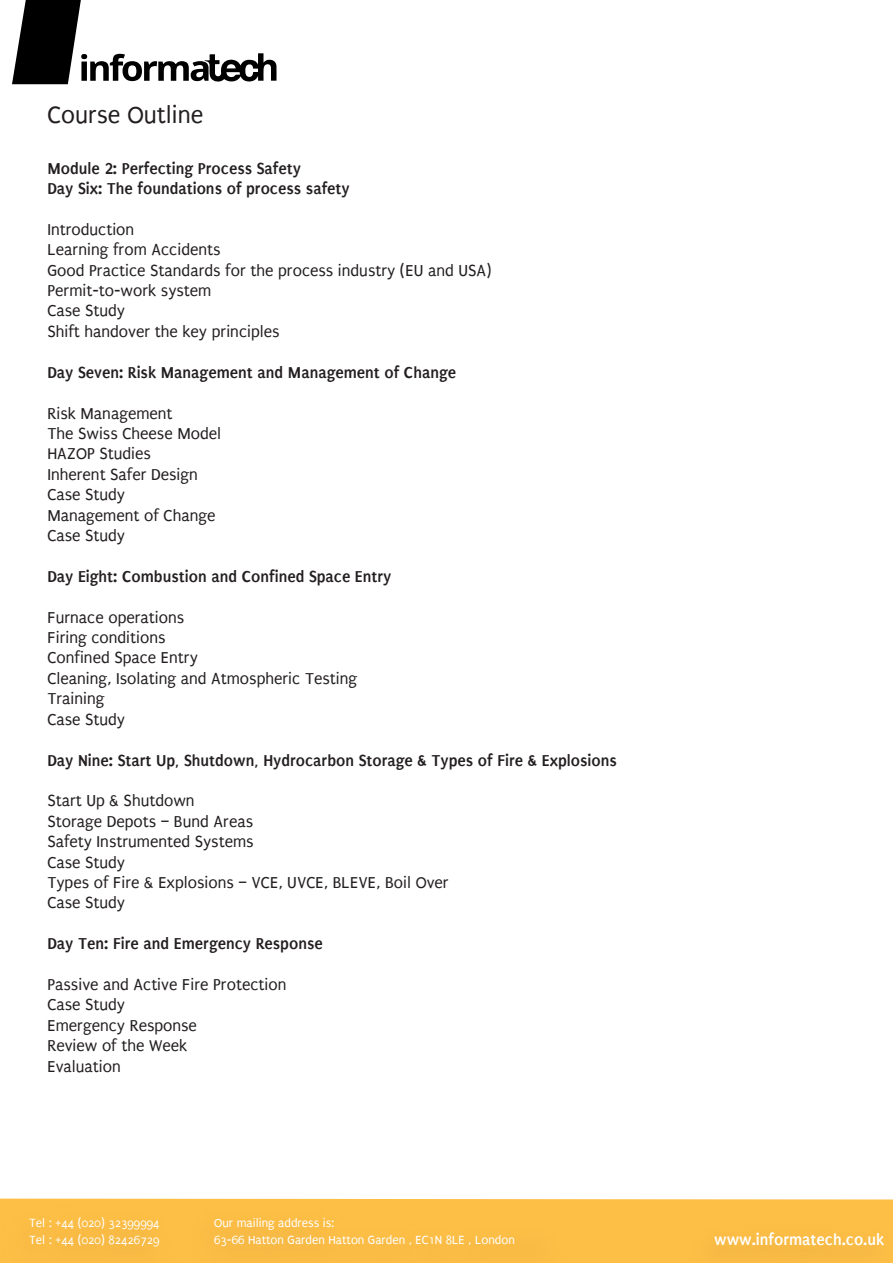
<style>
.page{position:relative;width:893px;height:1263px;background:#fff}
.page>*{position:absolute;margin:0;border:0;box-sizing:border-box;transform-origin:0 0}
.t1{font:25.5px "Puritan";color:#231f20}
.t2{font:16.95px/20.4px "Puritan";color:#231f20}
.t3{font:700 16.95px/20.4px "Puritan";color:#231f20}
.t4{font:700 16.95px "Puritan";color:#fff}
.t5{font:12.75px/17px "Puritan";color:#fff}
</style>
<div class="page">
<div style="left:601px;top:1199px;width:292px;height:64px;background:#febf46"></div>
<div style="left:0;top:1198px;width:179px;height:65px;background:#fcbd45"></div>
<div style="left:179px;top:1198px;width:422px;height:65px;background:#fdbe45"></div>
<div style="left:679px;top:1212px;width:214px;height:51px;background:#fcbd45"></div>
<svg style="left:12px;top:0;width:265px;height:84px"></svg>
<h1 class="t1" style="left:47px;top:101px;width:157px">Course Outline</h1>
<p class="t3" style="left:47px;top:158px;width:304px">Module 2: Perfecting Process Safety<br>Day Six: The foundations of process safety</p>
<p class="t2" style="left:47px;top:219px;width:445px">Introduction<br>Learning from Accidents<br>Good Practice Standards for the process industry (EU and USA)<br>Permit-to-work system<br>Case Study<br>Shift handover the key principles</p>
<p class="t3" style="left:47px;top:362px;width:410px">Day Seven: Risk Management and Management of Change</p>
<p class="t2" style="left:47px;top:403px;width:175px">Risk Management<br>The Swiss Cheese Model<br>HAZOP Studies<br>Inherent Safer Design<br>Case Study<br>Management of Change<br>Case Study</p>
<p class="t3" style="left:47px;top:566px;width:345px">Day Eight: Combustion and Confined Space Entry</p>
<p class="t2" style="left:47px;top:607px;width:311px">Furnace operations<br>Firing conditions<br>Confined Space Entry<br>Cleaning, Isolating and Atmospheric Testing<br>Training<br>Case Study</p>
<p class="t3" style="left:47px;top:750px;width:571px">Day Nine: Start Up, Shutdown, Hydrocarbon Storage &amp; Types of Fire &amp; Explosions</p>
<p class="t2" style="left:47px;top:791px;width:403px">Start Up &amp; Shutdown<br>Storage Depots – Bund Areas<br>Safety Instrumented Systems<br>Case Study<br>Types of Fire &amp; Explosions – VCE, UVCE, BLEVE, Boil Over<br>Case Study</p>
<p class="t3" style="left:47px;top:934px;width:277px">Day Ten: Fire and Emergency Response</p>
<p class="t2" style="left:47px;top:974px;width:241px">Passive and Active Fire Protection<br>Case Study<br>Emergency Response<br>Review of the Week<br>Evaluation</p>
<p class="t5" style="left:29px;top:1214px;width:132px">Tel : +44 (020) 32399994<br>Tel : +44 (020) 82426729</p>
<p class="t5" style="left:214px;top:1214px;width:302px">Our mailing address is:<br>63-66 Hatton Garden Hatton Garden , EC1N 8LE , London</p>
<p class="t4" style="left:714px;top:1230px;width:171px">www.informatech.co.uk</p>
</div>
